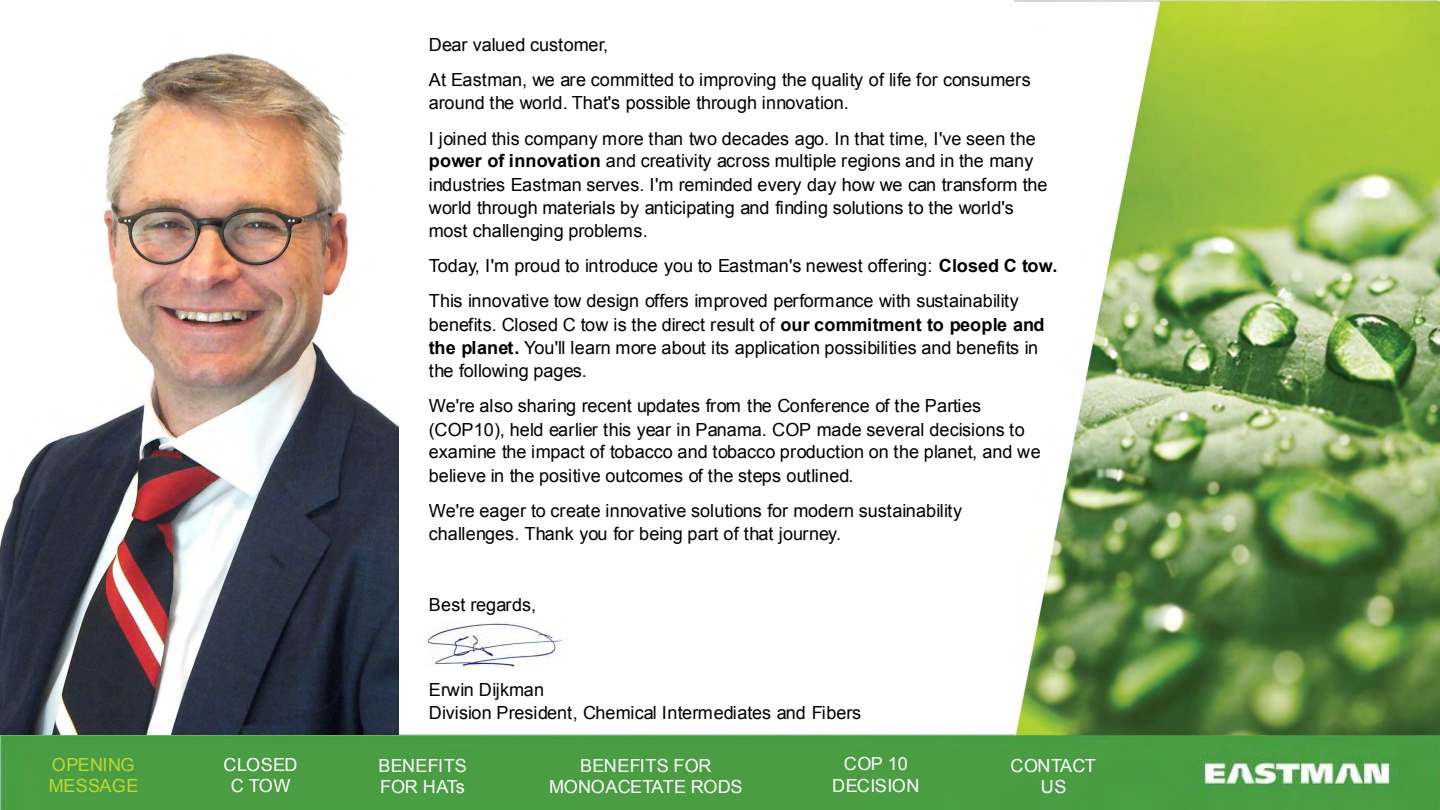
<style>
.page{position:relative;width:1440px;height:810px;background:#fff}
.page>*{position:absolute;margin:0;border:0;box-sizing:border-box;transform-origin:0 0}
.t1{font:18.08px/23.3px "Arial";letter-spacing:.005em;color:#000}
.t2{font:18.08px/21.5px "Arial";letter-spacing:.005em;color:#fff;text-align:center}
.t3{font:18.08px "Arial";letter-spacing:-.02em;color:#fff}
.t4{font:18.08px "Arial";letter-spacing:.02em;color:#bed732}
.t5{font:18px "Arial";letter-spacing:.005em;color:#000}
.t6{font:18px "Arial";letter-spacing:.02em;color:#fff}
.t7{font:18px "Arial";letter-spacing:-.005em;color:#fff}
.t8{font:18px "Arial";letter-spacing:-.005em;color:#bed732}
.s1{font-weight:700}
</style>
<div class="page">
<img style="left:0;top:734px;width:1440px;height:76px">
<img style="left:1014px;top:0;width:426px;height:734px">
<img style="left:0;top:53px;width:399px;height:681px">
<img style="left:427px;top:622px;width:135px;height:44px">
<p class="t8" style="left:52px;top:753px;width:84px">OPENING</p>
<p class="t4" style="left:49px;top:774px;width:91px">MESSAGE</p>
<p class="t6" style="left:224px;top:753px;width:76px">CLOSED</p>
<p class="t2" style="left:231px;top:775px;width:61px">C TOW</p>
<p class="t1" style="left:429px;top:27px;width:604px;line-height:35px">Dear valued customer,<br>At Eastman, we are committed to improving the quality of life for consumers</p>
<p class="t1" style="left:429px;top:91px;width:422px">around the world. That's possible through innovation.</p>
<p class="t5" style="left:429px;top:127px;width:609px">I joined this company more than two decades ago. In that time, I've seen the</p>
<p class="t1" style="left:429px;top:149px;width:620px"><span class="s1">power of innovation</span> and creativity across multiple regions and in the many industries Eastman serves. I'm reminded every day how we can transform the world through materials by anticipating and finding solutions to the world's most challenging problems.</p>
<p class="t1" style="left:429px;top:254px;width:630px">Today, I'm proud to introduce you to Eastman's newest offering: <span class="s1">Closed C tow.</span></p>
<p class="t5" style="left:429px;top:289px;width:592px">This innovative tow design offers improved performance with sustainability</p>
<p class="t1" style="left:429px;top:313px;width:617px">benefits. Closed C tow is the direct result of <span class="s1">our commitment to people and the planet.</span> You'll learn more about its application possibilities and benefits in the following pages.</p>
<p class="t1" style="left:429px;top:394px;width:613px">We're also sharing recent updates from the Conference of the Parties (COP10), held earlier this year in Panama. COP made several decisions to examine the impact of tobacco and tobacco production on the planet, and we believe in the positive outcomes of the steps outlined.</p>
<p class="t1" style="left:429px;top:500px;width:535px;line-height:22.6px">We're eager to create innovative solutions for modern sustainability challenges. Thank you for being part of that journey.</p>
<p class="t5" style="left:429px;top:593px;width:109px">Best regards,</p>
<p class="t1" style="left:429px;top:678px;width:117px">Erwin Dijkman</p>
<p class="t5" style="left:429px;top:701px;width:434px">Division President, Chemical Intermediates and Fibers</p>
<p class="t6" style="left:378px;top:753px;width:90px">BENEFITS</p>
<p class="t2" style="left:380px;top:776px;width:86px">FOR HATs</p>
<p class="t6" style="left:580px;top:754px;width:133px">BENEFITS FOR</p>
<p class="t3" style="left:549px;top:775px;width:195px">MONOACETATE RODS</p>
<p class="t2" style="left:832px;top:753px;width:89px">COP 10<br>DECISION</p>
<p class="t7" style="left:1011px;top:753px;width:87px">CONTACT</p>
<p class="t2" style="left:1041px;top:776px;width:27px">US</p>
</div>
